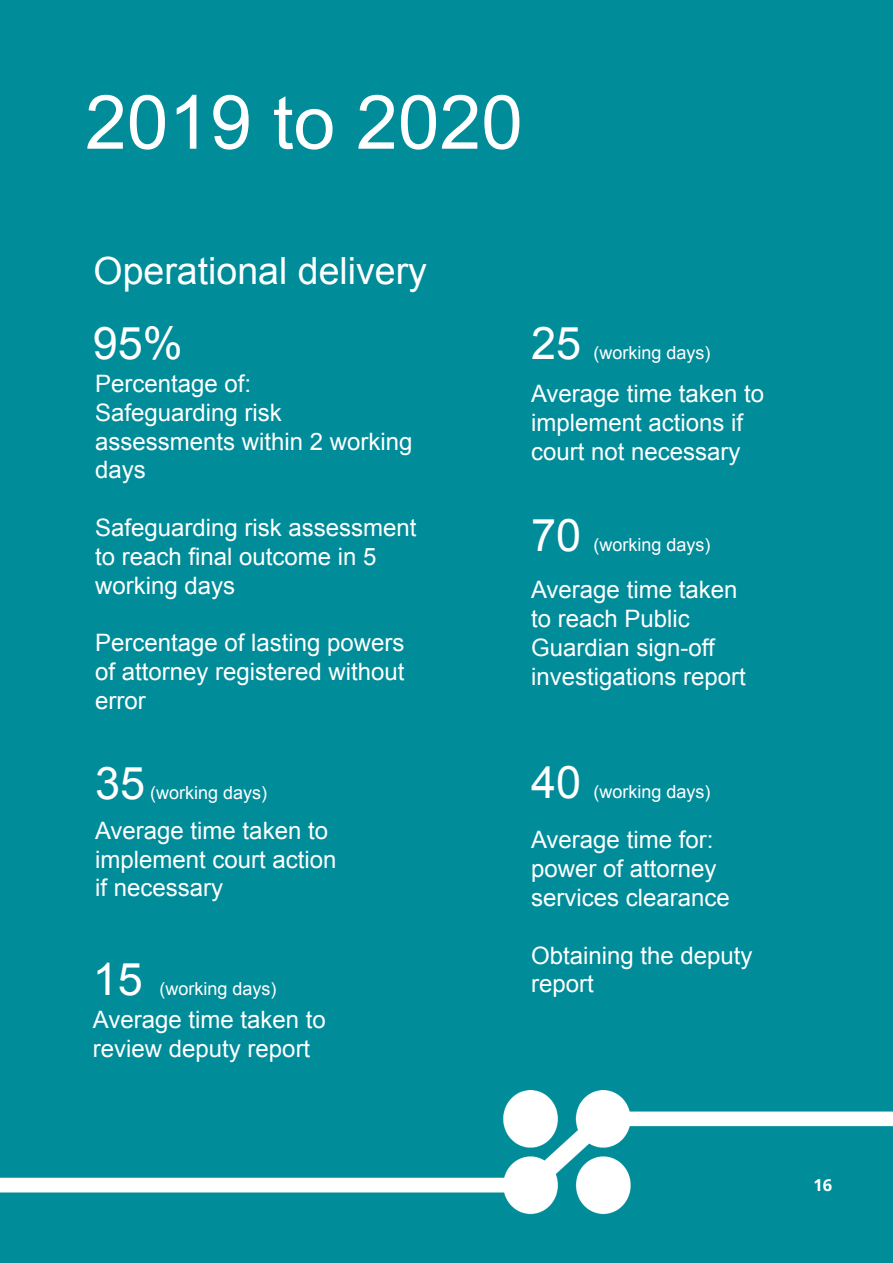
<style>
.page{position:relative;width:893px;height:1263px;background:#008c99}
.page>*{position:absolute;margin:0;border:0;box-sizing:border-box;transform-origin:0 0}
.t1{font:75px "Arial";color:#fff}
.Page_Section_Title{font:45px "Arial";color:#fff}
.Page_Section_Title-2{font:37.5px "Arial";color:#fff}
.Page_Section_Title-3{font:24px/28.8px "Arial";color:#fff}
.Page_Section_Title-4{font:18px "Arial";color:#fff}
.Page_Section_Title-5{font:700 16.5px "Open Sans";color:#fff}
</style>
<div class="page">
<img style="left:0;top:1090px;width:893px;height:125px">
<h1 class="t1" style="left:85px;top:73px;width:439px">2019 to 2020</h1>
<p class="Page_Section_Title-2" style="left:94px;top:246px;width:335px">Operational delivery</p>
<p class="Page_Section_Title" style="left:93px;top:314px;width:92px">95%</p>
<p class="Page_Section_Title" style="left:531px;top:314px;width:52px">25</p>
<p class="Page_Section_Title-4" style="left:594px;top:341px;width:119px">(working days)</p>
<p class="Page_Section_Title-3" style="left:95px;top:369px;width:319px">Percentage of:<br>Safeguarding risk assessments within 2 working days</p>
<p class="Page_Section_Title-3" style="left:95px;top:513px;width:323px">Safeguarding risk assessment to reach final outcome in 5 working days</p>
<p class="Page_Section_Title-3" style="left:95px;top:629px;width:311px;text-align:justify">Percentage of lasting powers of attorney registered without error</p>
<p class="Page_Section_Title" style="left:95px;top:754px;width:52px">35</p>
<p class="Page_Section_Title-4" style="left:150px;top:781px;width:119px">(working days)</p>
<p class="Page_Section_Title-3" style="left:95px;top:816px;width:243px">Average time taken to implement court action if necessary</p>
<p class="Page_Section_Title" style="left:93px;top:950px;width:52px">15</p>
<p class="Page_Section_Title-4" style="left:160px;top:977px;width:119px">(working days)</p>
<p class="Page_Section_Title-3" style="left:93px;top:1006px;width:235px">Average time taken to review deputy report</p>
<p class="Page_Section_Title-3" style="left:531px;top:379px;width:235px">Average time taken to implement actions if court not necessary</p>
<p class="Page_Section_Title" style="left:531px;top:506px;width:52px">70</p>
<p class="Page_Section_Title-4" style="left:594px;top:533px;width:119px">(working days)</p>
<p class="Page_Section_Title-3" style="left:531px;top:576px;width:216px">Average time taken to reach Public<br>Guardian sign-off investigations report</p>
<p class="Page_Section_Title" style="left:531px;top:753px;width:52px">40</p>
<p class="Page_Section_Title-4" style="left:594px;top:780px;width:119px">(working days)</p>
<p class="Page_Section_Title-3" style="left:531px;top:826px;width:200px">Average time for: power of attorney services clearance</p>
<p class="Page_Section_Title-3" style="left:531px;top:941px;width:223px">Obtaining the deputy report</p>
<p class="Page_Section_Title-5" style="left:813px;top:1173px;width:20px">16</p>
</div>
